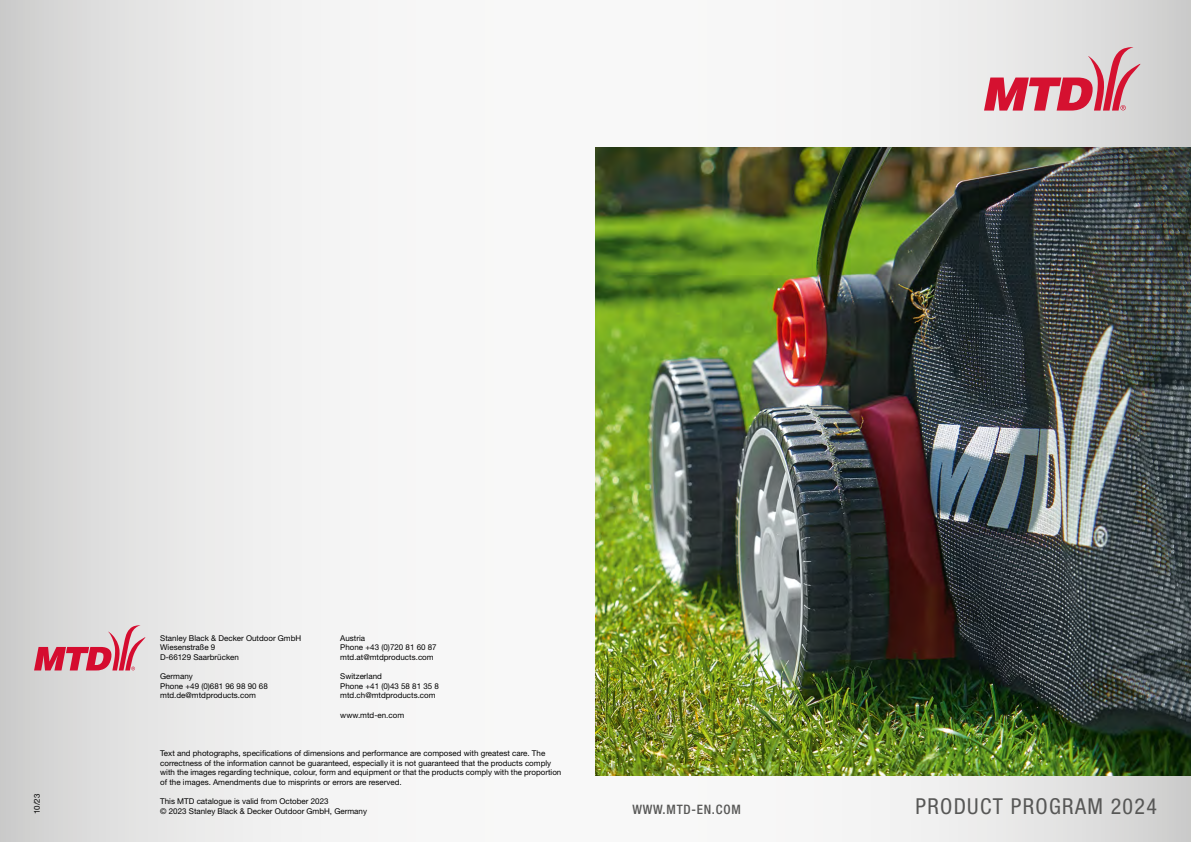
<style>
.page{position:relative;width:1191px;height:842px;background:#fff}
.page>*{position:absolute;margin:0;border:0;box-sizing:border-box;transform-origin:0 0}
.t1{font:condensed 22px "Helvetica Neue LT Pro";letter-spacing:.06em;color:#575756}
.t2{font:500 condensed 13px "Helvetica Neue LT Pro";letter-spacing:.06em;color:#575756}
.t3{font:8px/9.6px "Helvetica Neue LT Pro";color:#000}
</style>
<div class="page">
<div style="left:0;top:0;width:595px;height:842px;background:linear-gradient(to right,#d8d8d8,#fff)"></div>
<div style="left:595px;top:0;width:596px;height:842px;background:linear-gradient(to right,#fff,#d8d8d8)"></div>
<svg style="left:984px;top:47px;width:156px;height:64px"></svg>
<svg style="left:34px;top:625px;width:112px;height:45px"></svg>
<img style="left:595px;top:147px;width:596px;height:628px">
<p class="t3" style="left:32px;top:814px;width:21px;rotate:-90deg">10/23</p>
<p class="t3" style="left:160px;top:633px;width:143px">Stanley Black &amp; Decker Outdoor GmbH<br>Wiesenstraße 9<br>D-66129 Saarbrücken</p>
<p class="t3" style="left:160px;top:671px;width:109px">Germany<br>Phone +49 (0)681 96 98 90 68 mtd.de@mtdproducts.com</p>
<p class="t3" style="left:340px;top:633px;width:98px">Austria<br>Phone +43 (0)720 81 60 87 mtd.at@mtdproducts.com</p>
<p class="t3" style="left:340px;top:671px;width:100px">Switzerland<br>Phone +41 (0)43 58 81 35 8 mtd.ch@mtdproducts.com</p>
<p class="t3" style="left:340px;top:710px;width:65px">www.mtd-en.com</p>
<p class="t3" style="left:160px;top:748px;width:403px">Text and photographs, specifications of dimensions and performance are composed with greatest care. The correctness of the information cannot be guaranteed, especially it is not guaranteed that the products comply with the images regarding technique, colour, form and equipment or that the products comply with the proportion of the images. Amendments due to misprints or errors are reserved.</p>
<p class="t3" style="left:160px;top:796px;width:170px">This MTD catalogue is valid from October 2023</p>
<p class="t3" style="left:160px;top:806px;width:208px">© 2023 Stanley Black &amp; Decker Outdoor GmbH, Germany</p>
<h2 class="t2" style="left:632px;top:801px;width:110px">WWW.MTD-EN.COM</h2>
<h1 class="t1" style="left:915px;top:793px;width:243px">PRODUCT PROGRAM 2024</h1>
</div>
